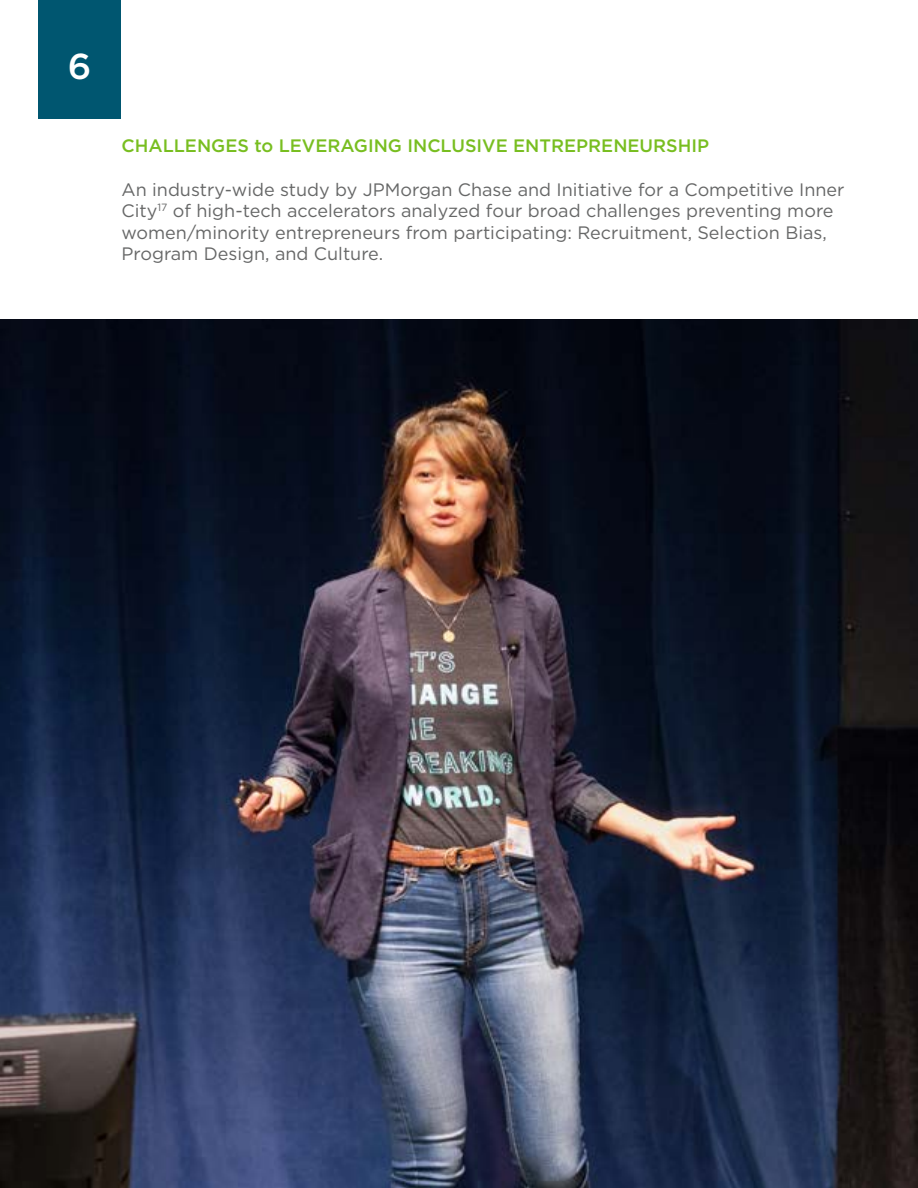
<style>
.page{position:relative;width:918px;height:1188px;background:#fff}
.page>*{position:absolute;margin:0;border:0;box-sizing:border-box;transform-origin:0 0}
.t1{font:500 36px "Gotham";color:#fff}
.t2{font:18px/21.6px "Gotham";color:#666767}
.t3{font:500 18px "Gotham";color:#78be20}
</style>
<div class="page">
<div style="left:38px;top:0;width:83px;height:118px;background:#005670"></div>
<img style="left:0;top:320px;width:918px;height:868px">
<h1 class="t1" style="left:68px;top:43px;width:25px">6</h1>
<p class="t3" style="left:122px;top:134px;width:589px">CHALLENGES to LEVERAGING INCLUSIVE ENTREPRENEURSHIP</p>
<p class="t2" style="left:122px;top:178px;width:724px">An industry-wide study by JPMorgan Chase and Initiative for a Competitive Inner City<sup>17</sup> of high-tech accelerators analyzed four broad challenges preventing more women/minority entrepreneurs from participating: Recruitment, Selection Bias, Program Design, and Culture.</p>
</div>
